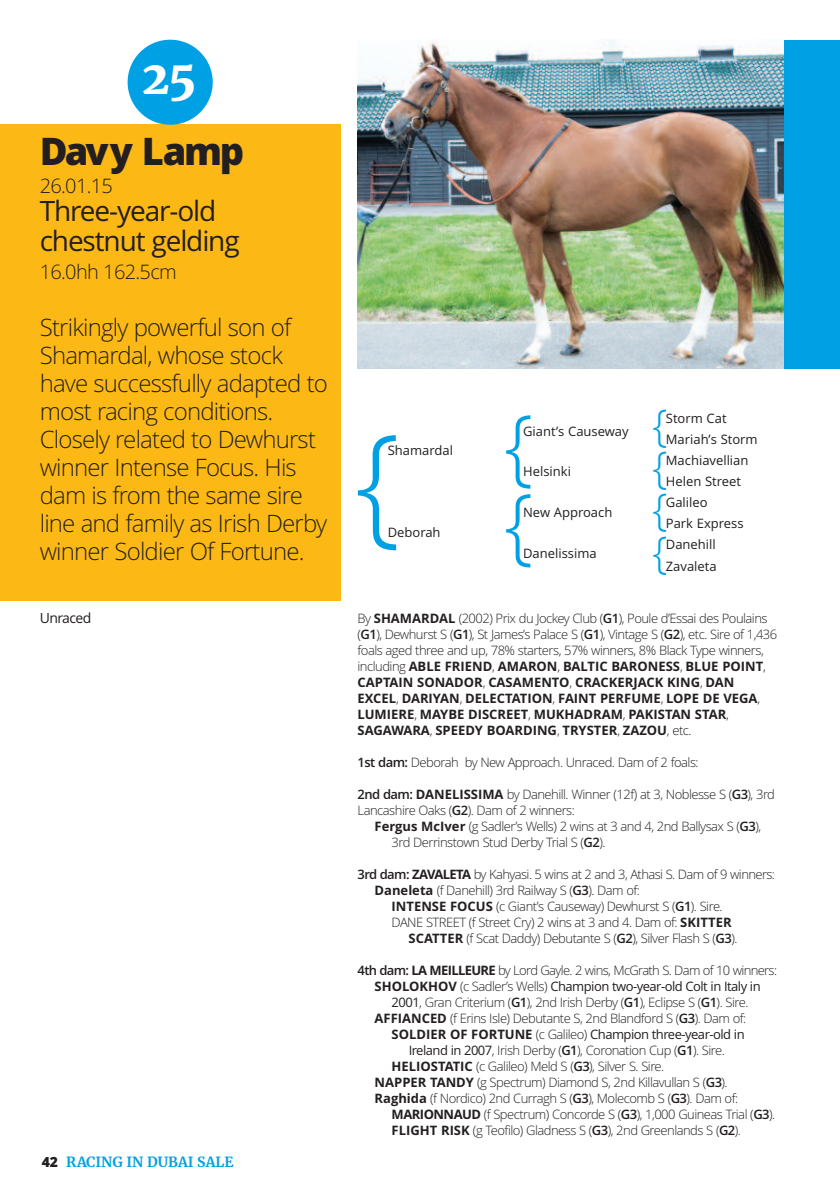
<style>
.page{position:relative;width:840px;height:1191px;background:#fff}
.page>*{position:absolute;margin:0;border:0;box-sizing:border-box;transform-origin:0 0}
.t1{font:300 132px "Open Sans";color:#00a1e4}
.t2{font:300 84px "Open Sans";color:#00a1e4}
.t3{font:900 46px "Merriweather";color:#fff}
.t4{font:300 44px/42.4px "Open Sans";color:#00a1e4;text-align:justify}
.t5{font:800 38px "Open Sans";letter-spacing:-.06em;color:#231f20}
.t6{font:28px/30px "Open Sans";letter-spacing:-.04em;color:#231f20}
.t7{font:300 24px/28px "Open Sans";letter-spacing:-.035em;color:#231f20}
.t8{font:300 20px "Open Sans";letter-spacing:-.035em;color:#231f20}
.t9{font:700 14px "Merriweather";color:#00a1e4}
.t10{font:14px "Open Sans";letter-spacing:-.04em;color:#231f20}
.t11{font:300 13px/16px "Open Sans";letter-spacing:-.04em;color:#231f20}
.t12{font:700 13px/16px "Open Sans";color:#231f20}
.t13{font:13px/21px "Open Sans";color:#231f20}
.t14{font:13px "Open Sans";letter-spacing:-.04em;color:#231f20}
.s1{font-family:"Open Sans";font-weight:800;color:#231f20}
.s2{font-weight:300}
.s3{font-weight:600}
.s4{font-weight:700}
.s5{font-weight:400}
</style>
<div class="page">
<div style="left:782px;top:40px;width:57px;height:329px;background:#00a1e4"></div>
<div style="left:0;top:125px;width:340px;height:476px;background:#fcb814"></div>
<div style="left:127px;top:40px;width:86px;height:85px;background:#00a1e4;border-radius:50%"></div>
<img style="left:357px;top:40px;width:425px;height:329px">
<h3 class="t3" style="left:142px;top:49px;width:56px">25</h3>
<h3 class="t5" style="left:40px;top:130px;width:206px">Davy Lamp</h3>
<h3 class="t8" style="left:40px;top:175px;width:75px">26.01.15</h3>
<h3 class="t6" style="left:40px;top:197px;width:201px">Three-year-old chestnut gelding</h3>
<h3 class="t8" style="left:40px;top:261px;width:138px">16.0hh 162.5cm</h3>
<p class="t7" style="left:40px;top:313px;width:289px">Strikingly powerful son of<br>Shamardal, whose stock have successfully adapted to most racing conditions.<br>Closely related to Dewhurst winner Intense Focus. His dam is from the same sire line and family as Irish Derby winner Soldier Of Fortune.</p>
<p class="t10" style="left:40px;top:610px;width:53px">Unraced</p>
<p class="t9" style="left:42px;top:1153px;width:193px"><span class="s1">42</span> RACING IN DUBAI SALE</p>
<h1 class="t1" style="left:354px;top:407px;width:181px">{ <sup>{</sup></h1>
<p class="t13" style="left:523px;top:420px;width:107px">Giant’s Causeway</p>
<p class="t13" style="left:523px;top:461px;width:49px">Helsinki</p>
<p class="t13" style="left:523px;top:502px;width:91px">New Approach</p>
<p class="t13" style="left:523px;top:543px;width:75px">Danelissima</p>
<p class="t13" style="left:387px;top:440px;width:67px">Shamardal</p>
<h2 class="t2" style="left:503px;top:476px;width:31px">{</h2>
<p class="t13" style="left:387px;top:522px;width:54px">Deborah</p>
<h3 class="t4" style="left:651px;top:404px;width:17px">{ { { {</h3>
<p class="t13" style="left:665px;top:408px;width:93px">Storm Cat<br>Mariah’s Storm<br>Machiavellian<br>Helen Street<br>Galileo<br>Park Express<br>Danehill<br>Zavaleta</p>
<p class="t12" style="left:357px;top:611px;width:421px"><span class="s2">By</span> SHAMARDAL <span class="s2">(2002) Prix du Jockey Club (</span><span class="s3">G1</span><span class="s2">), Poule d’Essai des Poulains (</span><span class="s3">G1</span><span class="s2">), Dewhurst S (</span><span class="s3">G1</span><span class="s2">), St James’s Palace S (</span><span class="s3">G1</span><span class="s2">), Vintage S (</span><span class="s3">G2</span><span class="s2">), etc. Sire of 1,436 foals aged three and up, 78% starters, 57% winners, 8% Black Type winners, including</span> ABLE FRIEND<span class="s2">,</span> AMARON<span class="s2">,</span> BALTIC BARONESS<span class="s2">,</span> BLUE POINT<span class="s2">, </span>CAPTAIN SONADOR<span class="s2">,</span> CASAMENTO<span class="s2">,</span> CRACKERJACK KING<span class="s2">,</span> DAN EXCEL<span class="s2">,</span> DARIYAN<span class="s2">,</span> DELECTATION<span class="s2">,</span> FAINT PERFUME<span class="s2">,</span> LOPE DE VEGA<span class="s2">, </span>LUMIERE<span class="s2">,</span> MAYBE DISCREET<span class="s2">,</span> MUKHADRAM<span class="s2">,</span> PAKISTAN STAR<span class="s2">, </span>SAGAWARA<span class="s2">,</span> SPEEDY BOARDING<span class="s2">,</span> TRYSTER<span class="s2">,</span> ZAZOU<span class="s2">, etc.</span></p>
<p class="t11" style="left:357px;top:755px;width:342px"><span class="s3">1st dam:</span> Deborah by New Approach. Unraced. Dam of 2 foals:</p>
<p class="t11" style="left:357px;top:787px;width:419px"><span class="s3">2nd dam:</span> <span class="s4">DANELISSIMA</span> by Danehill. Winner (12f) at 3, Noblesse S (<span class="s3">G3</span>), 3rd<br>Lancashire Oaks (<span class="s3">G2</span>). Dam of 2 winners:</p>
<p class="t11" style="left:391px;top:819px;width:371px;text-indent:-17px"><span class="s4">Fergus McIver</span> (g Sadler’s Wells) 2 wins at 3 and 4, 2nd Ballysax S (<span class="s3">G3</span>),<br>3rd Derrinstown Stud Derby Trial S (<span class="s3">G2</span>).</p>
<p class="t11" style="left:357px;top:867px;width:419px"><span class="s3">3rd dam:</span> <span class="s4">ZAVALETA</span> by Kahyasi. 5 wins at 2 and 3, Athasi S. Dam of 9 winners:</p>
<p class="t11" style="left:374px;top:883px;width:267px"><span class="s4">Daneleta</span> (f Danehill) 3rd Railway S (<span class="s3">G3</span>). Dam of:</p>
<p class="t11" style="left:391px;top:899px;width:332px"><span class="s4">INTENSE FOCUS</span> (c Giant’s Causeway) Dewhurst S (<span class="s3">G1</span>). Sire.</p>
<p class="t11" style="left:391px;top:915px;width:341px">DANE STREET (f Street Cry) 2 wins at 3 and 4. Dam of: <span class="s4">SKITTER</span></p>
<p class="t11" style="left:408px;top:931px;width:330px"><span class="s4">SCATTER</span> (f Scat Daddy) Debutante S (<span class="s3">G2</span>), Silver Flash S (<span class="s3">G3</span>).</p>
<p class="t11" style="left:357px;top:963px;width:421px"><span class="s3">4th dam:</span> <span class="s4">LA MEILLEURE</span> by Lord Gayle. 2 wins, McGrath S. Dam of 10 winners:</p>
<p class="t14" style="left:374px;top:979px;width:387px"><span class="s4">SHOLOKHOV</span> <span class="s2">(c Sadler’s Wells)</span> Champion two-year-old Colt in Italy in</p>
<p class="t11" style="left:391px;top:995px;width:358px"><span class="s5">2001</span>, Gran Criterium (<span class="s3">G1</span>), 2nd Irish Derby (<span class="s3">G1</span>), Eclipse S (<span class="s3">G1</span>). Sire.</p>
<p class="t11" style="left:374px;top:1011px;width:373px"><span class="s4">AFFIANCED</span> (f Erins Isle) Debutante S, 2nd Blandford S (<span class="s3">G3</span>). Dam of:</p>
<p class="t14" style="left:391px;top:1027px;width:354px"><span class="s4">SOLDIER OF FORTUNE</span> <span class="s2">(c Galileo)</span> Champion three-year-old in</p>
<p class="t11" style="left:408px;top:1043px;width:317px"><span class="s5">Ireland in 2007</span>, Irish Derby (<span class="s3">G1</span>), Coronation Cup (<span class="s3">G1</span>). Sire.</p>
<p class="t11" style="left:391px;top:1059px;width:274px"><span class="s4">HELIOSTATIC</span> (c Galileo) Meld S (<span class="s3">G3</span>), Silver S. Sire.</p>
<p class="t11" style="left:374px;top:1075px;width:354px"><span class="s4">NAPPER TANDY</span> (g Spectrum) Diamond S, 2nd Killavullan S (<span class="s3">G3</span>).</p>
<p class="t11" style="left:374px;top:1091px;width:365px"><span class="s4">Raghida</span> (f Nordico) 2nd Curragh S (<span class="s3">G3</span>), Molecomb S (<span class="s3">G3</span>). Dam of:</p>
<p class="t11" style="left:391px;top:1107px;width:385px"><span class="s4">MARIONNAUD</span> (f Spectrum) Concorde S (<span class="s3">G3</span>), 1,000 Guineas Trial (<span class="s3">G3</span>).</p>
<p class="t11" style="left:391px;top:1123px;width:350px"><span class="s4">FLIGHT RISK</span> (g Teofilo) Gladness S (<span class="s3">G3</span>), 2nd Greenlands S (<span class="s3">G2</span>).</p>
</div>
